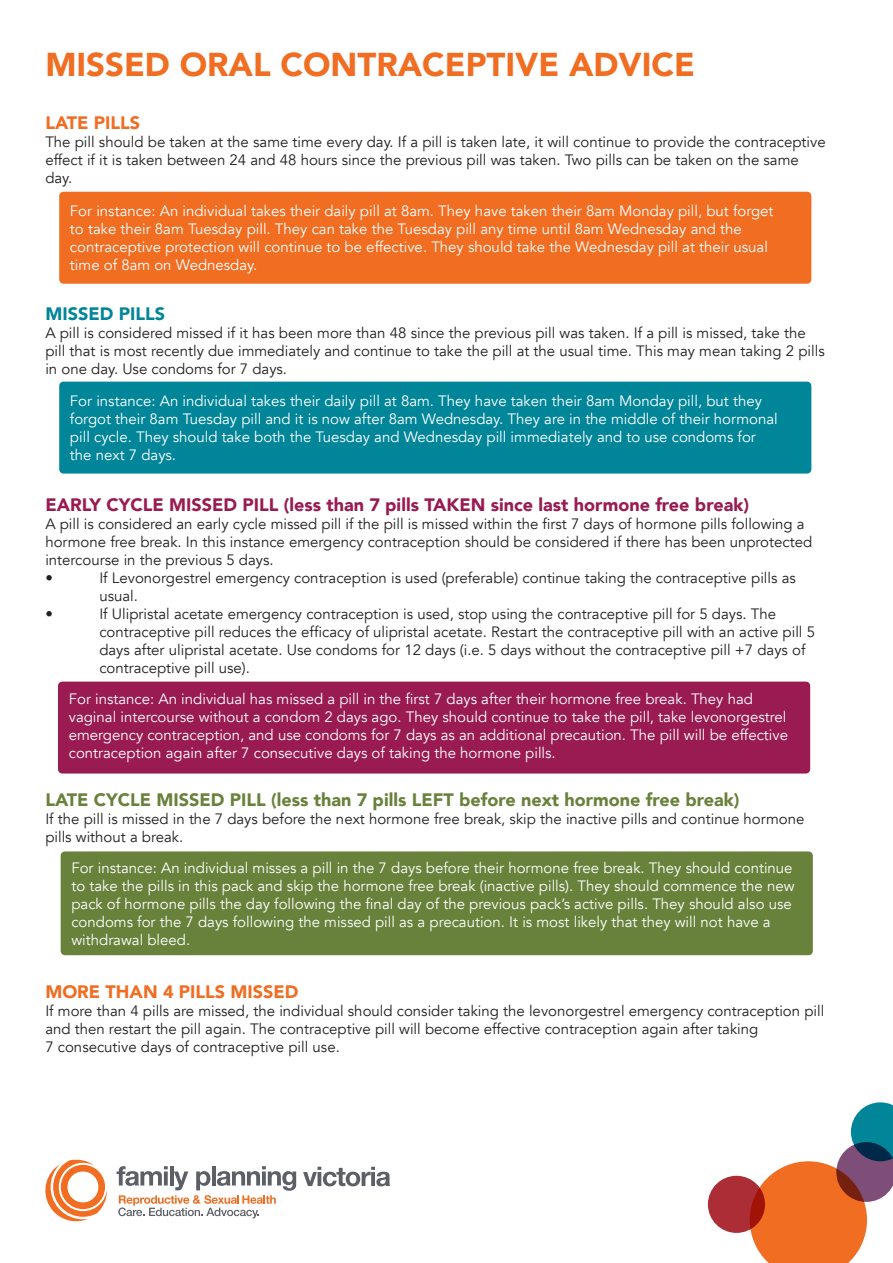
<style>
.page{position:relative;width:893px;height:1263px;background:#fff}
.page>*{position:absolute;margin:0;border:0;box-sizing:border-box;transform-origin:0 0}
.t1{font:900 33px "Avenir";color:#f06d22}
.t2{font:900 18px "Avenir";color:#991b51}
.t3{font:900 18px "Avenir";color:#68813b}
.t4{font:900 18px "Avenir";color:#f06d22}
.t5{font:900 18px "Avenir";color:#008599}
.t6{font:15px/18px "Avenir";color:#231f20}
.t7{font:15px/18px "Avenir";color:#fff}
</style>
<div class="page">
<div style="left:61px;top:851px;width:752px;height:104px;background:#68813b;border-radius:4px"></div>
<div style="left:58px;top:682px;width:752px;height:91px;background:#991b51;border-radius:4px"></div>
<div style="left:59px;top:382px;width:752px;height:92px;background:#008599;border-radius:4px"></div>
<div style="left:59px;top:192px;width:752px;height:92px;background:#f06d22;border-radius:4px"></div>
<svg style="left:750px;top:1102px;width:143px;height:161px"></svg>
<svg style="left:708px;top:1176px;width:57px;height:57px;background:#aa2a2f"></svg>
<svg style="left:45px;top:1159px;width:62px;height:63px"></svg>
<svg style="left:303px;top:1167px;width:87px;height:19px"></svg>
<svg style="left:117px;top:1166px;width:179px;height:52px"></svg>
<h1 class="t1" style="left:45px;top:36px;width:651px">MISSED ORAL CONTRACEPTIVE ADVICE</h1>
<p class="t4" style="left:45px;top:108px;width:96px">LATE PILLS</p>
<p class="t6" style="left:45px;top:133px;width:782px">The pill should be taken at the same time every day. If a pill is taken late, it will continue to provide the contraceptive effect if it is taken between 24 and 48 hours since the previous pill was taken. Two pills can be taken on the same day.</p>
<p class="t7" style="left:70px;top:202px;width:705px">For instance: An individual takes their daily pill at 8am. They have taken their 8am Monday pill, but forget to take their 8am Tuesday pill. They can take the Tuesday pill any time until 8am Wednesday and the contraceptive protection will continue to be effective. They should take the Wednesday pill at their usual time of 8am on Wednesday.</p>
<p class="t5" style="left:45px;top:298px;width:121px">MISSED PILLS</p>
<p class="t6" style="left:45px;top:324px;width:781px">A pill is considered missed if it has been more than 48 since the previous pill was taken. If a pill is missed, take the pill that is most recently due immediately and continue to take the pill at the usual time. This may mean taking 2 pills in one day. Use condoms for 7 days.</p>
<p class="t7" style="left:70px;top:392px;width:709px">For instance: An individual takes their daily pill at 8am. They have taken their 8am Monday pill, but they forgot their 8am Tuesday pill and it is now after 8am Wednesday. They are in the middle of their hormonal pill cycle. They should take both the Tuesday and Wednesday pill immediately and to use condoms for the next 7 days.</p>
<p class="t2" style="left:45px;top:489px;width:705px">EARLY CYCLE MISSED PILL (less than 7 pills TAKEN since last hormone free break)</p>
<p class="t6" style="left:45px;top:515px;width:768px">A pill is considered an early cycle missed pill if the pill is missed within the first 7 days of hormone pills following a hormone free break. In this instance emergency contraception should be considered if there has been unprotected intercourse in the previous 5 days.<br>•</p>
<p class="t6" style="left:99px;top:569px;width:698px">If Levonorgestrel emergency contraception is used (preferable) continue taking the contraceptive pills as usual.</p>
<p class="t6" style="left:45px;top:605px;width:9px">•</p>
<p class="t6" style="left:99px;top:605px;width:717px">If Ulipristal acetate emergency contraception is used, stop using the contraceptive pill for 5 days. The contraceptive pill reduces the efficacy of ulipristal acetate. Restart the contraceptive pill with an active pill 5 days after ulipristal acetate. Use condoms for 12 days (i.e. 5 days without the contraceptive pill +7 days of contraceptive pill use).</p>
<p class="t7" style="left:69px;top:690px;width:721px">For instance: An individual has missed a pill in the first 7 days after their hormone free break. They had vaginal intercourse without a condom 2 days ago. They should continue to take the pill, take levonorgestrel emergency contraception, and use condoms for 7 days as an additional precaution. The pill will be effective contraception again after 7 consecutive days of taking the hormone pills.</p>
<p class="t3" style="left:45px;top:784px;width:696px">LATE CYCLE MISSED PILL (less than 7 pills LEFT before next hormone free break)</p>
<p class="t6" style="left:45px;top:810px;width:760px">If the pill is missed in the 7 days before the next hormone free break, skip the inactive pills and continue hormone pills without a break.</p>
<p class="t7" style="left:71px;top:859px;width:725px">For instance: An individual misses a pill in the 7 days before their hormone free break. They should continue to take the pills in this pack and skip the hormone free break (inactive pills). They should commence the new pack of hormone pills the day following the final day of the previous pack’s active pills. They should also use condoms for the 7 days following the missed pill as a precaution. It is most likely that they will not have a withdrawal bleed.</p>
<p class="t4" style="left:45px;top:976px;width:255px">MORE THAN 4 PILLS MISSED</p>
<p class="t6" style="left:45px;top:1002px;width:780px">If more than 4 pills are missed, the individual should consider taking the levonorgestrel emergency contraception pill and then restart the pill again. The contraceptive pill will become effective contraception again after taking<br>7 consecutive days of contraceptive pill use.</p>
</div>
